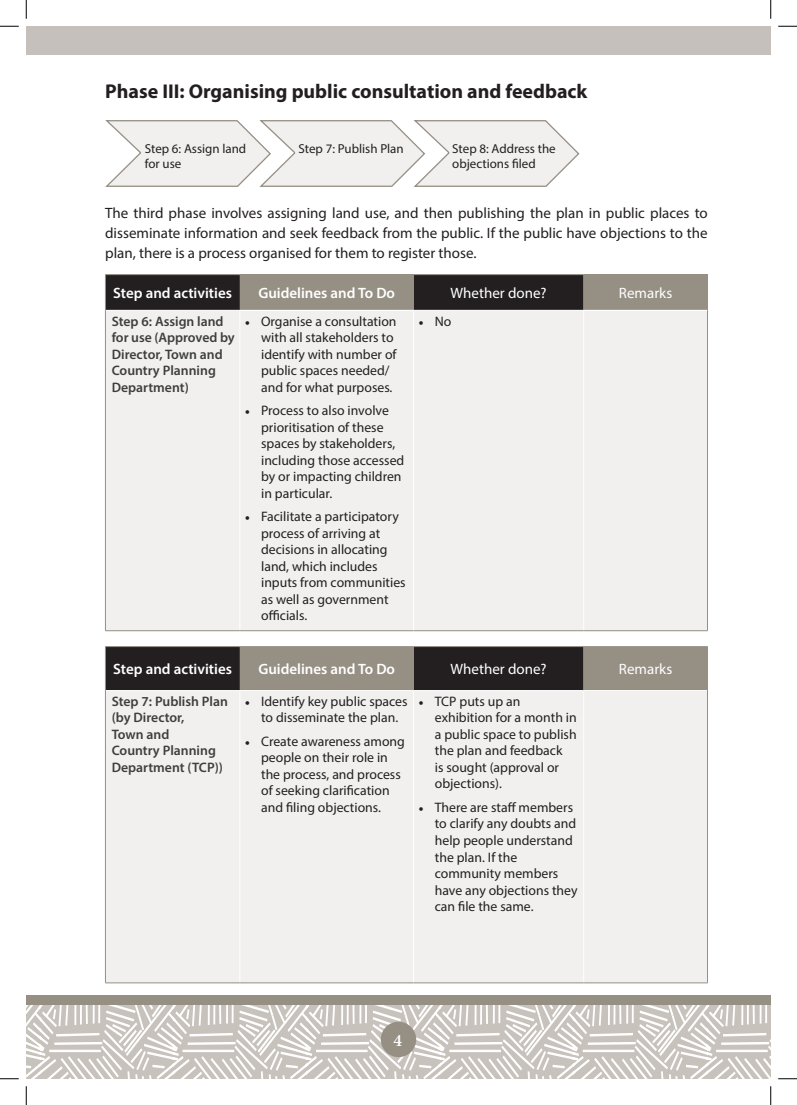
<style>
.page{position:relative;width:797px;height:1105px;background:#fff}
.page>*{position:absolute;margin:0;border:0;box-sizing:border-box;transform-origin:0 0}
.t1{font:700 20px "Myriad Pro";color:#231f20}
.t2{font:600 17.5px "Minion Pro";color:#fff}
.t3{font:15px/20px "Myriad Pro";color:#231f20;text-align:justify}
.t4{font:600 15px "Myriad Pro";color:#fff}
.t5{font:15px "Myriad Pro";color:#fff}
.t6{font:13.75px/16.5px "Myriad Pro";color:#231f20}
.t7{font:600 13.75px/16.5px "Myriad Pro";color:#3e3e3f}
.t8{font:13px/15.6px "Myriad Pro";color:#231f20}
.s1{font-family:"Minion Pro"}
</style>
<div class="page">
<svg style="left:26px;top:1004px;width:745px;height:75px"></svg>
<div style="left:26px;top:995px;width:744px;height:9px;background:#968f84"></div>
<div style="left:26px;top:26px;width:744px;height:28px;background:#c5c0bb"></div>
<div style="left:381px;top:1022px;width:35px;height:35px;background:#968f84;border-radius:50%"></div>
<svg style="left:105px;top:120px;width:475px;height:67px"></svg>
<div style="left:106px;top:275px;width:477px;height:35px;background:#231f20"></div>
<div style="left:240px;top:275px;width:173px;height:35px;background:#968f84"></div>
<div style="left:583px;top:275px;width:124px;height:35px;background:#968f84"></div>
<div style="left:106px;top:311px;width:601px;height:319px;background:#f1f0ee"></div>
<hr style="left:239px;top:311px;width:1px;height:319px;background:#fff">
<hr style="left:413px;top:311px;width:1px;height:319px;background:#fff">
<hr style="left:583px;top:311px;width:1px;height:319px;background:#fff">
<hr style="left:105px;top:274px;width:135px;height:1px;background:#968f84">
<hr style="left:105px;top:275px;width:1px;height:35px;background:#968f84">
<hr style="left:413px;top:274px;width:170px;height:1px;background:#968f84">
<hr style="left:583px;top:274px;width:124px;height:1px;background:#968f84">
<hr style="left:707px;top:275px;width:1px;height:35px;background:#968f84">
<hr style="left:105px;top:310px;width:1px;height:320px;background:#968f84">
<hr style="left:707px;top:310px;width:1px;height:320px;background:#968f84">
<hr style="left:105px;top:630px;width:135px;height:1px;background:#968f84">
<hr style="left:413px;top:630px;width:170px;height:1px;background:#968f84">
<hr style="left:583px;top:630px;width:124px;height:1px;background:#968f84">
<hr style="left:240px;top:274px;width:173px;height:1px;background:#968f84">
<hr style="left:240px;top:630px;width:173px;height:1px;background:#968f84">
<div style="left:106px;top:647px;width:477px;height:43px;background:#231f20"></div>
<div style="left:240px;top:647px;width:173px;height:43px;background:#968f84"></div>
<div style="left:583px;top:647px;width:124px;height:43px;background:#968f84"></div>
<div style="left:106px;top:691px;width:601px;height:291px;background:#f1f0ee"></div>
<hr style="left:239px;top:691px;width:1px;height:291px;background:#fff">
<hr style="left:413px;top:691px;width:1px;height:291px;background:#fff">
<hr style="left:583px;top:691px;width:1px;height:291px;background:#fff">
<hr style="left:105px;top:646px;width:135px;height:1px;background:#968f84">
<hr style="left:105px;top:647px;width:1px;height:43px;background:#968f84">
<hr style="left:413px;top:646px;width:170px;height:1px;background:#968f84">
<hr style="left:583px;top:646px;width:124px;height:1px;background:#968f84">
<hr style="left:707px;top:647px;width:1px;height:43px;background:#968f84">
<hr style="left:105px;top:690px;width:1px;height:292px;background:#968f84">
<hr style="left:707px;top:690px;width:1px;height:292px;background:#968f84">
<hr style="left:105px;top:982px;width:135px;height:1px;background:#968f84">
<hr style="left:240px;top:982px;width:173px;height:1px;background:#968f84">
<hr style="left:413px;top:982px;width:170px;height:1px;background:#968f84">
<hr style="left:583px;top:982px;width:124px;height:1px;background:#968f84">
<hr style="left:240px;top:646px;width:173px;height:1px;background:#968f84">
<svg style="left:0;top:25px;width:19px;height:2px"></svg>
<svg style="left:778px;top:25px;width:19px;height:2px"></svg>
<svg style="left:0;top:1078px;width:19px;height:1px"></svg>
<svg style="left:778px;top:1078px;width:19px;height:1px"></svg>
<svg style="left:25px;top:0;width:2px;height:19px"></svg>
<svg style="left:25px;top:1086px;width:2px;height:19px"></svg>
<svg style="left:770px;top:0;width:1px;height:19px"></svg>
<svg style="left:770px;top:1086px;width:1px;height:19px"></svg>
<h1 class="t1" style="left:105px;top:78px;width:484px">Phase III: Organising public consultation and feedback</h1>
<p class="t8" style="left:145px;top:140px;width:103px">Step 6: Assign land for use</p>
<p class="t8" style="left:298px;top:140px;width:107px">Step 7: Publish Plan</p>
<p class="t8" style="left:452px;top:140px;width:105px">Step 8: Address the objections filed</p>
<p class="t3" style="left:105px;top:203px;width:604px">The third phase involves assigning land use, and then publishing the plan in public places to disseminate information and seek feedback from the public. If the public have objections to the plan, there is a process organised for them to register those.</p>
<p class="t4" style="left:113px;top:283px;width:120px">Step and activities</p>
<p class="t4" style="left:258px;top:283px;width:138px">Guidelines and To Do</p>
<p class="t5" style="left:450px;top:284px;width:97px">Whether done?</p>
<p class="t5" style="left:619px;top:284px;width:55px">Remarks</p>
<p class="t7" style="left:112px;top:312px;width:125px">Step 6: Assign land for use (Approved by<br>Director, Town and<br>Country Planning<br>Department)</p>
<p class="t6" style="left:261px;top:313px;width:137px;text-indent:-16px"><span class="s1">•</span> Organise a consultation with all stakeholders to identify with number of public spaces needed/ and for what purposes.</p>
<p class="t6" style="left:261px;top:402px;width:145px;text-indent:-16px"><span class="s1">•</span> Process to also involve prioritisation of these spaces by stakeholders, including those accessed by or impacting children in particular.</p>
<p class="t6" style="left:261px;top:508px;width:146px;text-indent:-16px"><span class="s1">•</span> Facilitate a participatory process of arriving at decisions in allocating land, which includes inputs from communities as well as government officials.</p>
<p class="t6" style="left:418px;top:313px;width:34px"><span class="s1">•</span> No</p>
<p class="t4" style="left:113px;top:660px;width:120px">Step and activities</p>
<p class="t4" style="left:258px;top:660px;width:138px">Guidelines and To Do</p>
<p class="t5" style="left:450px;top:660px;width:97px">Whether done?</p>
<p class="t5" style="left:619px;top:660px;width:55px">Remarks</p>
<p class="t7" style="left:112px;top:693px;width:118px">Step 7: Publish Plan (by Director,<br>Town and<br>Country Planning<br>Department (TCP))</p>
<p class="t6" style="left:245px;top:693px;width:164px;text-align:center"><span class="s1">•</span> Identify key public spaces to disseminate the plan.</p>
<p class="t6" style="left:435px;top:693px;width:143px;text-indent:-16px"><span class="s1">•</span> TCP puts up an exhibition for a month in a public space to publish the plan and feedback<br>is sought (approval or objections).</p>
<p class="t6" style="left:435px;top:799px;width:144px;text-indent:-16px"><span class="s1">•</span> There are staff members to clarify any doubts and help people understand the plan. If the community members have any objections they can file the same.</p>
<p class="t6" style="left:261px;top:733px;width:145px;text-indent:-16px"><span class="s1">•</span> Create awareness among people on their role in the process, and process of seeking clarification and filing objections.</p>
<p class="t2" style="left:393px;top:1028px;width:10px">4</p>
</div>
